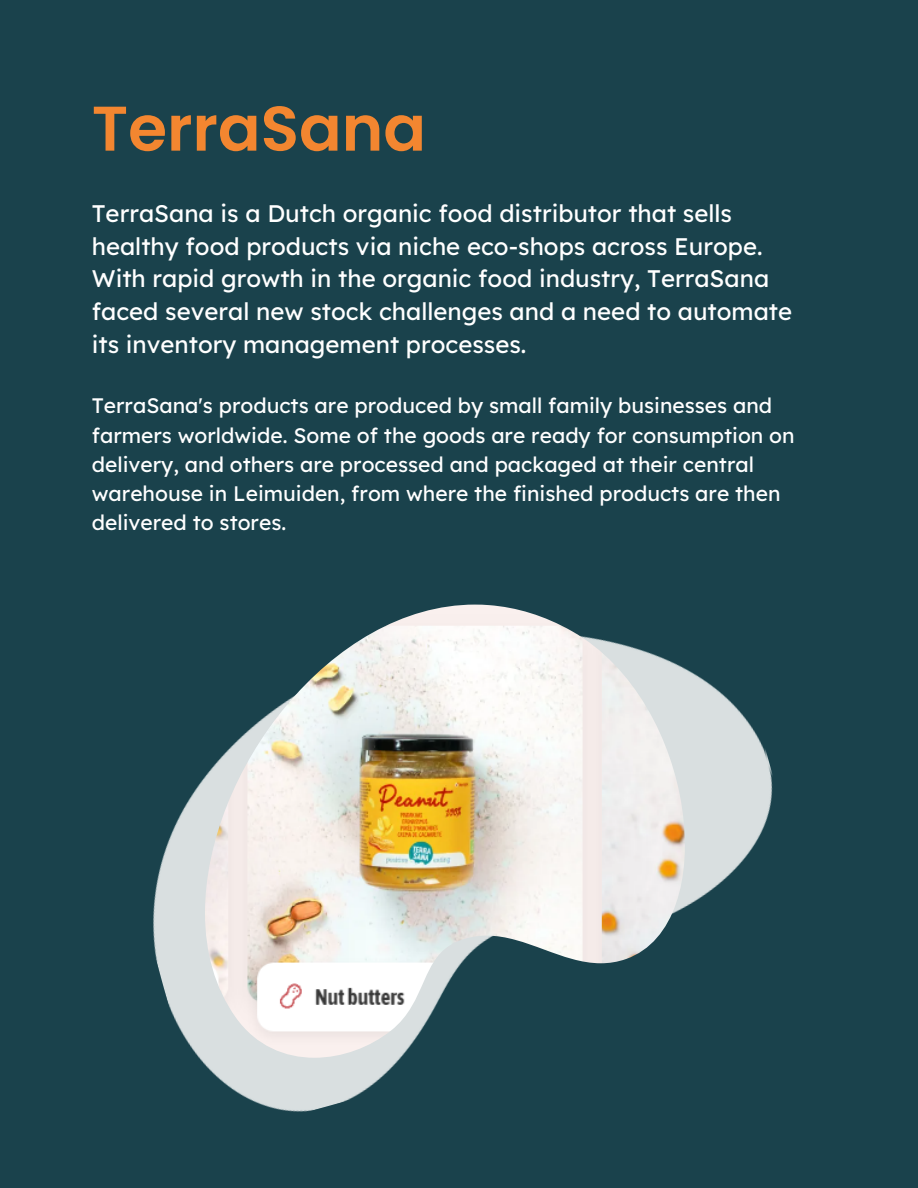
<style>
.page{position:relative;width:918px;height:1188px;background:#1a424c}
.page>*{position:absolute;margin:0;border:0;box-sizing:border-box;transform-origin:0 0}
.t1{font:600 63px "Poppins";color:#f38630}
.t2{font:24px/32.7px "Lexend";color:#fff}
.t3{font:21px/29.2px "Lexend";color:#fff}
</style>
<div class="page">
<img style="left:153px;top:604px;width:620px;height:508px">
<img style="left:205px;top:605px;width:480px;height:453px">
<p class="t1" style="left:92px;top:85px;width:336px">TerraSana</p>
<p class="t2" style="left:92px;top:197px;width:702px">TerraSana is a Dutch organic food distributor that sells healthy food products via niche eco-shops across Europe.<br>With rapid growth in the organic food industry, TerraSana faced several new stock challenges and a need to automate its inventory management processes.</p>
<p class="t3" style="left:92px;top:391px;width:704px">TerraSana's products are produced by small family businesses and farmers worldwide. Some of the goods are ready for consumption on delivery, and others are processed and packaged at their central warehouse in Leimuiden, from where the finished products are then delivered to stores.</p>
</div>
